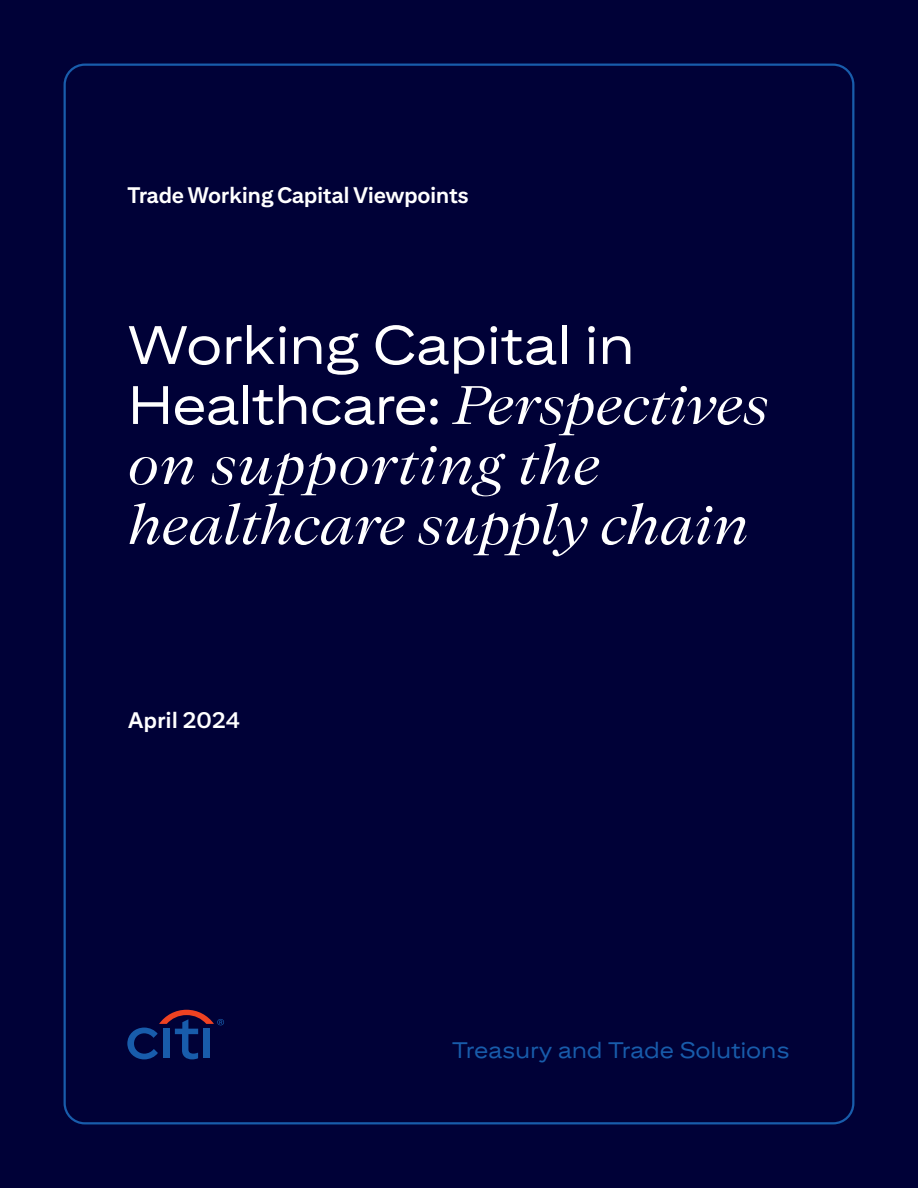
<style>
.page{position:relative;width:918px;height:1188px;background:#000137}
.page>*{position:absolute;margin:0;border:0;box-sizing:border-box;transform-origin:0 0}
.Section_Headline{font:italic 54px/60px "Citi Serif Display";letter-spacing:-.02em;color:#fff}
.Section_Headline-2{font:700 22.5px "Citi Sans Text";letter-spacing:-.02em;color:#fff}
.Body_copy{font:22.5px "Citi Sans Display";letter-spacing:-.01em;color:#185cab}
.Section_Headline-3{font:700 22.5px "Citi Sans Text";color:#fff}
.s1{font-family:"Citi Sans Display";font-style:normal}
</style>
<div class="page">
<svg style="left:127px;top:1010px;width:97px;height:49px"></svg>
<p class="Section_Headline-2" style="left:127px;top:182px;width:343px">Trade Working Capital Viewpoints</p>
<p class="Section_Headline" style="left:127px;top:315px;width:643px"><span class="s1">Working Capital in<br>Healthcare:</span> Perspectives on supporting the healthcare supply chain</p>
<p class="Section_Headline-3" style="left:128px;top:707px;width:113px">April 2024</p>
<p class="Body_copy" style="left:452px;top:1037px;width:339px">Treasury and Trade Solutions</p>
</div>
